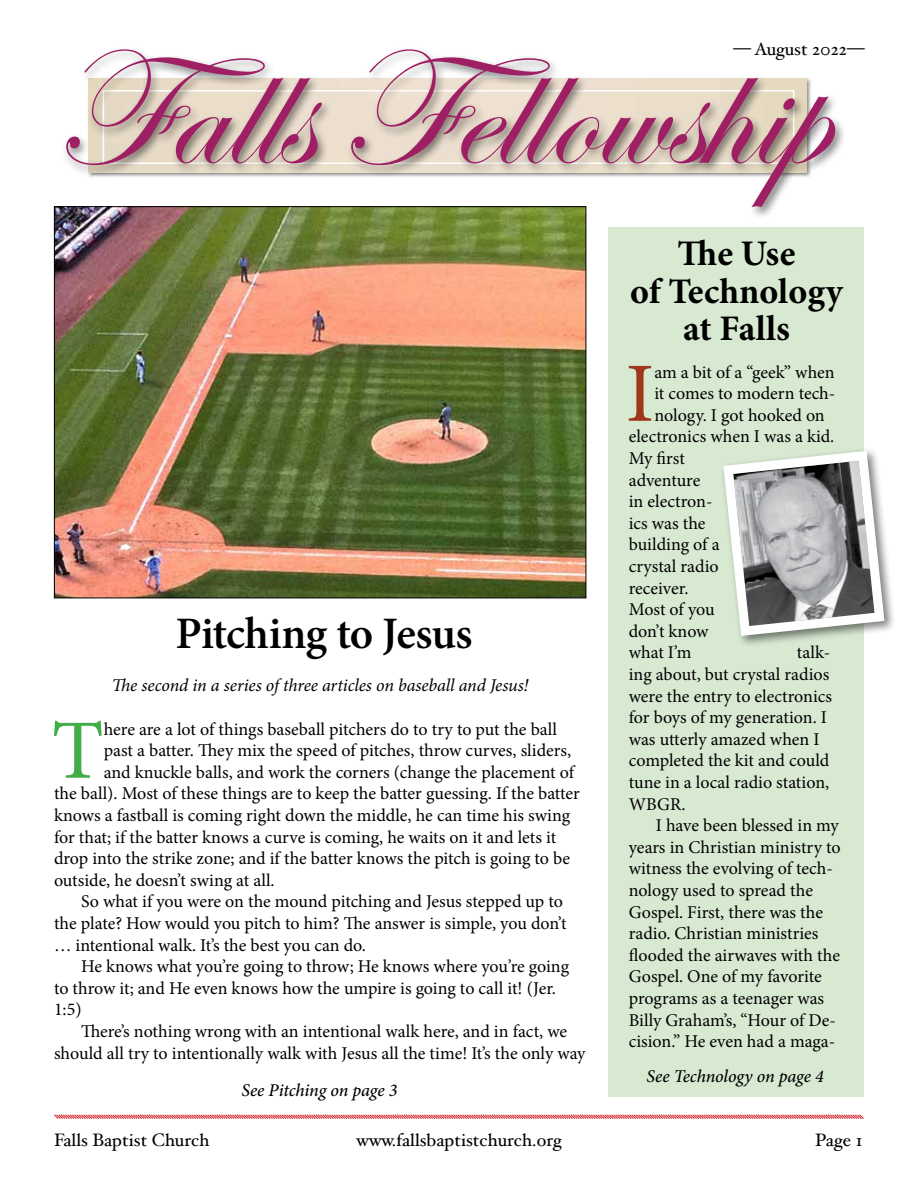
<style>
.page{position:relative;width:918px;height:1188px;background:#fff}
.page>*{position:absolute;margin:0;border:0;box-sizing:border-box;transform-origin:0 0}
.t1{font:168px "Edwardian Script ITC";color:#9e1f63}
.t2{font:84.45px "Minion Pro";color:#9f371a}
.t3{font:84.45px "Minion Pro";color:#41ad49}
.t4{font:600 45px "Minion Pro";letter-spacing:-.02em;color:#000}
.t5{font:700 36px/37.5px "Minion Pro";color:#000;text-align:center}
.t6{font:18px/21.6px "Minion Pro";letter-spacing:-.005em;color:#000}
.t7{font:18px "Hoefler Text";color:#000}
.t8{font:italic 18px "Minion Pro";letter-spacing:-.005em;color:#000}
.t9{font:italic 500 18px "Minion Pro";letter-spacing:-.01em;color:#000}
</style>
<div class="page">
<div style="left:608px;top:227px;width:256px;height:869px;background:#d8e9d2"></div>
<svg style="left:54px;top:1114px;width:810px;height:5px"></svg>
<div style="left:720px;top:447px;width:176px;height:200px;background:#000;opacity:.5"></div>
<svg style="left:720px;top:447px;width:169px;height:194px"></svg>
<img style="left:56px;top:208px;width:528px;height:388px">
<div style="left:61px;top:46px;width:785px;height:173px;background:#000;opacity:.5"></div>
<p class="t7" style="left:733px;top:38px;width:133px">— August 2022—</p>
<h1 class="t1" style="left:56px;top:19px;width:770px">Falls Fellowship</h1>
<h3 class="t4" style="left:176px;top:602px;width:298px">Pitching to Jesus</h3>
<p class="t8" style="left:112px;top:673px;width:418px">The second in a series of three articles on baseball and Jesus!</p>
<h2 class="t3" style="left:52px;top:694px;width:54px">T</h2>
<p class="t6" style="left:104px;top:718px;width:455px">here are a lot of things baseball pitchers do to try to put the ball</p>
<p class="t6" style="left:104px;top:740px;width:469px">past a batter. They mix the speed of pitches, throw curves, sliders,</p>
<p class="t6" style="left:104px;top:761px;width:472px">and knuckle balls, and work the corners (change the placement of</p>
<p class="t6" style="left:54px;top:783px;width:527px">the ball). Most of these things are to keep the batter guessing. If the batter</p>
<p class="t6" style="left:54px;top:804px;width:518px">knows a fastball is coming right down the middle, he can time his swing</p>
<p class="t6" style="left:54px;top:826px;width:504px">for that; if the batter knows a curve is coming, he waits on it and lets it</p>
<p class="t6" style="left:54px;top:848px;width:518px">drop into the strike zone; and if the batter knows the pitch is going to be</p>
<p class="t6" style="left:54px;top:869px;width:222px">outside, he doesn’t swing at all.</p>
<p class="t6" style="left:81px;top:891px;width:484px">So what if you were on the mound pitching and Jesus stepped up to</p>
<p class="t6" style="left:54px;top:912px;width:514px">the plate? How would you pitch to him? The answer is simple, you don’t</p>
<p class="t6" style="left:54px;top:934px;width:313px">… intentional walk. It’s the best you can do.</p>
<p class="t6" style="left:81px;top:956px;width:490px">He knows what you’re going to throw; He knows where you’re going</p>
<p class="t6" style="left:54px;top:977px;width:504px">to throw it; and He even knows how the umpire is going to call it! (Jer.</p>
<p class="t6" style="left:54px;top:999px;width:29px">1:5)</p>
<p class="t6" style="left:81px;top:1020px;width:488px">There’s nothing wrong with an intentional walk here, and in fact, we</p>
<p class="t6" style="left:54px;top:1042px;width:533px">should all try to intentionally walk with Jesus all the time! It’s the only way</p>
<p class="t9" style="left:241px;top:1078px;width:158px">See Pitching on page 3</p>
<h3 class="t5" style="left:630px;top:234px;width:214px">The Use<br>of Technology at Falls</h3>
<h2 class="t2" style="left:626px;top:337px;width:30px">I</h2>
<p class="t6" style="left:654px;top:361px;width:182px">am a bit of a “geek” when</p>
<p class="t6" style="left:654px;top:383px;width:182px">it comes to modern tech-</p>
<p class="t6" style="left:654px;top:404px;width:172px">nology. I got hooked on</p>
<p class="t6" style="left:629px;top:426px;width:207px">electronics when I was a kid.</p>
<p class="t6" style="left:629px;top:448px;width:58px">My first</p>
<p class="t6" style="left:629px;top:469px;width:73px">adventure</p>
<p class="t6" style="left:629px;top:491px;width:85px">in electron-</p>
<p class="t6" style="left:629px;top:512px;width:78px">ics was the</p>
<p class="t6" style="left:629px;top:534px;width:92px">building of a</p>
<p class="t6" style="left:629px;top:556px;width:91px">crystal radio</p>
<p class="t6" style="left:629px;top:577px;width:61px">receiver.</p>
<p class="t6" style="left:629px;top:599px;width:87px">Most of you</p>
<p class="t6" style="left:629px;top:620px;width:81px">don’t know</p>
<p class="t6" style="left:629px;top:642px;width:64px">what I’m</p>
<p class="t6" style="left:629px;top:642px;width:205px;text-indent:168px">talk&shy;ing about, but crystal radios were the entry to electronics for boys of my generation. I was utterly amazed when I completed the kit and could tune in a local radio station,<br>WBGR.</p>
<p class="t6" style="left:629px;top:815px;width:213px;text-indent:27px">I have been blessed in my years in Christian ministry to witness the evolving of tech&shy;nology used to spread the<br>Gospel. First, there was the radio. Christian ministries flooded the airwaves with the<br>Gospel. One of my favorite programs as a teenager was<br>Billy Graham’s, “Hour of De&shy;cision.” He even had a maga-</p>
<p class="t9" style="left:647px;top:1064px;width:179px">See Technology on page 4</p>
<p class="t7" style="left:54px;top:1129px;width:157px">Falls Baptist Church</p>
<p class="t7" style="left:356px;top:1129px;width:207px">www.fallsbaptistchurch.org</p>
<p class="t7" style="left:815px;top:1129px;width:49px">Page 1</p>
</div>
